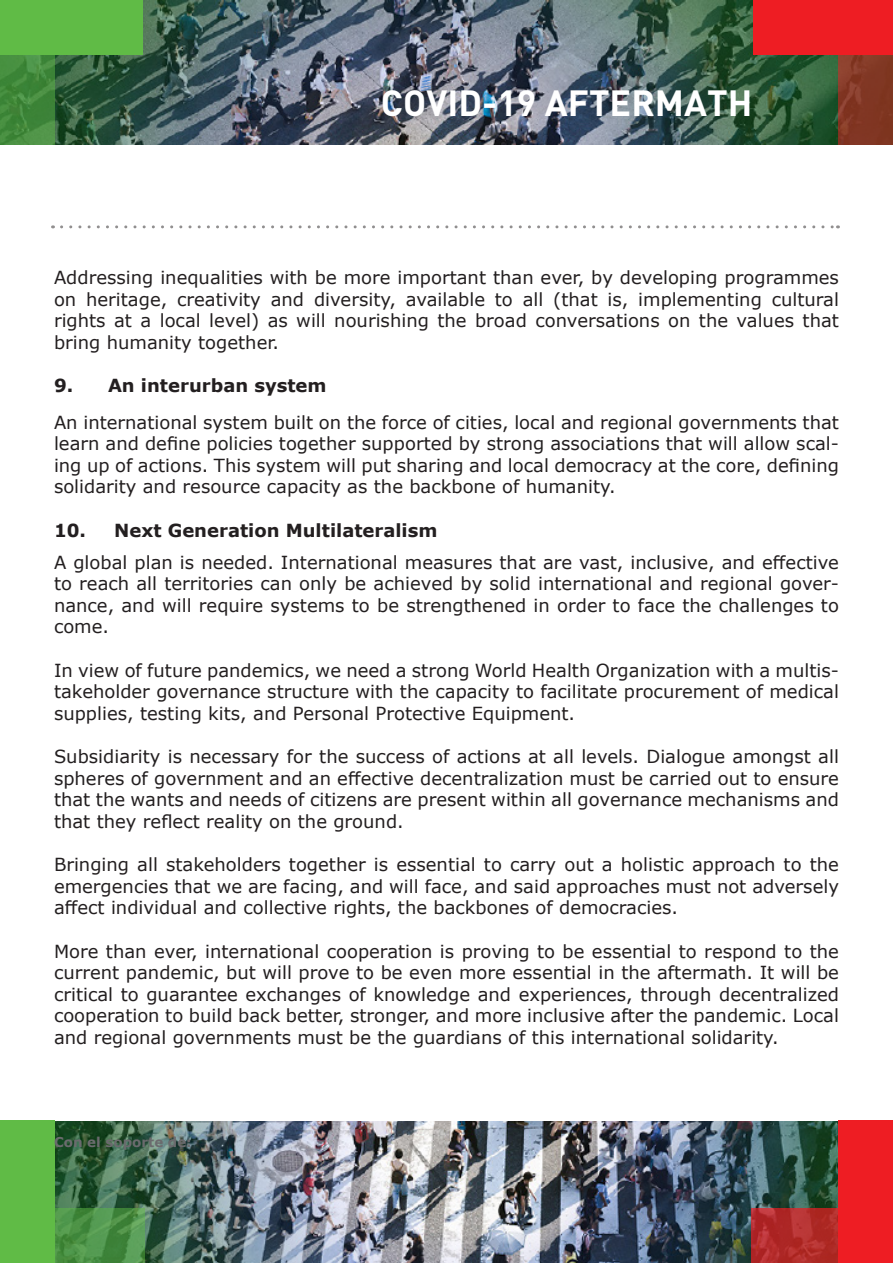
<style>
.page{position:relative;width:893px;height:1263px;background:#fff}
.page>*{position:absolute;margin:0;border:0;box-sizing:border-box;transform-origin:0 0}
.t1{font:36px "DIN Pro Bol";color:#fff}
.t2{font:18px/21.6px "Verdana";color:#231f20;text-align:justify}
.t3{font:700 18px "Verdana";color:#231f20}
.t4{font:700 13.5px "Verdana";color:#6b6b6e}
</style>
<div class="page">
<img style="left:54px;top:1121px;width:785px;height:142px">
<img style="left:54px;top:0;width:785px;height:144px">
<div style="left:0;top:0;width:142px;height:54px;background:#60bb46"></div>
<svg style="left:0;top:54px;width:54px;height:90px;background:#438a3d"></svg>
<div style="left:754px;top:0;width:139px;height:54px;background:#ee1d23"></div>
<svg style="left:839px;top:54px;width:54px;height:90px;background:#833724"></svg>
<div style="left:839px;top:1121px;width:54px;height:142px;background:#ee1d23"></div>
<svg style="left:751px;top:1209px;width:88px;height:54px;background:#b22b2a"></svg>
<div style="left:0;top:1121px;width:54px;height:142px;background:#60bb46"></div>
<svg style="left:54px;top:1209px;width:90px;height:54px;background:#4d9248"></svg>
<svg style="left:62px;top:225px;width:776px;height:3px"></svg>
<p class="t1" style="left:381px;top:79px;width:373px">COVID-19 AFTERMATH</p>
<p class="t2" style="left:54px;top:266px;width:786px">Addressing inequalities with be more important than ever, by developing programmes on heritage, creativity and diversity, available to all (that is, implementing cultural rights at a local level) as will nourishing the broad conversations on the values that bring humanity together.</p>
<p class="t3" style="left:54px;top:373px;width:274px">9. An interurban system</p>
<p class="t2" style="left:54px;top:411px;width:786px">An international system built on the force of cities, local and regional governments that learn and define policies together supported by strong associations that will allow scal&shy;ing up of actions. This system will put sharing and local democracy at the core, defining solidarity and resource capacity as the backbone of humanity.</p>
<p class="t3" style="left:54px;top:517px;width:385px">10. Next Generation Multilateralism</p>
<p class="t2" style="left:54px;top:551px;width:786px">A global plan is needed. International measures that are vast, inclusive, and effective to reach all territories can only be achieved by solid international and regional gover&shy;nance, and will require systems to be strengthened in order to face the challenges to come.</p>
<p class="t2" style="left:54px;top:659px;width:786px">In view of future pandemics, we need a strong World Health Organization with a multis&shy;takeholder governance structure with the capacity to facilitate procurement of medical supplies, testing kits, and Personal Protective Equipment.</p>
<p class="t2" style="left:54px;top:745px;width:786px">Subsidiarity is necessary for the success of actions at all levels. Dialogue amongst all spheres of government and an effective decentralization must be carried out to ensure that the wants and needs of citizens are present within all governance mechanisms and that they reflect reality on the ground.</p>
<p class="t2" style="left:54px;top:853px;width:786px">Bringing all stakeholders together is essential to carry out a holistic approach to the emergencies that we are facing, and will face, and said approaches must not adversely affect individual and collective rights, the backbones of democracies.</p>
<p class="t2" style="left:54px;top:940px;width:786px">More than ever, international cooperation is proving to be essential to respond to the current pandemic, but will prove to be even more essential in the aftermath. It will be critical to guarantee exchanges of knowledge and experiences, through decentralized cooperation to build back better, stronger, and more inclusive after the pandemic. Local and regional governments must be the guardians of this international solidarity.</p>
<p class="t4" style="left:54px;top:1132px;width:139px">Con el soporte de:</p>
</div>
